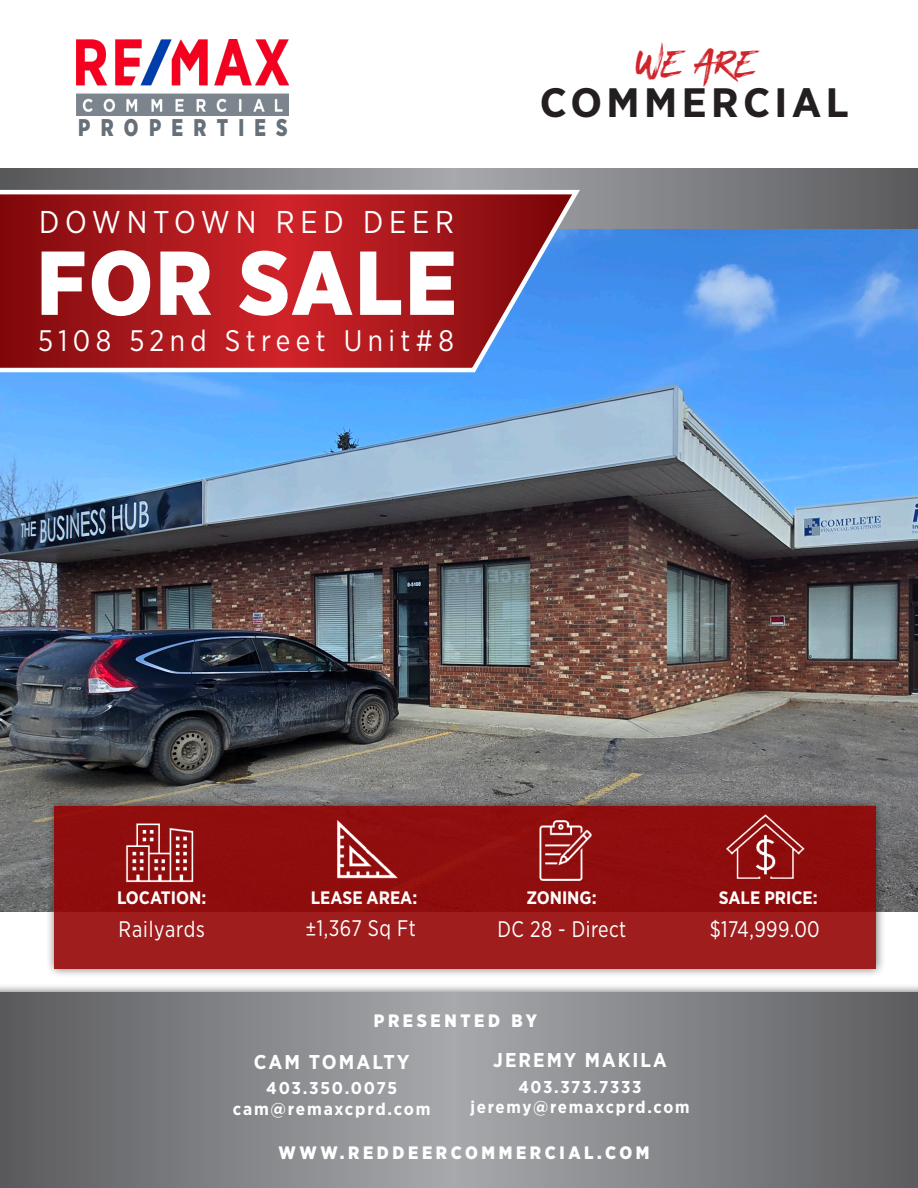
<style>
.page{position:relative;width:918px;height:1188px;background:#fff}
.page>*{position:absolute;margin:0;border:0;box-sizing:border-box;transform-origin:0 0}
.t1{font:900 90.45px "Gotham Narrow";letter-spacing:.03em;color:#fff}
.t2{font:700 40.95px "Gotham Narrow";letter-spacing:.1em;color:#231f20;scale:1.07 1}
.t3{font:40.95px "BLACKHAWK";color:#d1232a;scale:1.07 1}
.t4{font:31.5px "Gotham Narrow";letter-spacing:.19em;color:#fff;scale:.96 1}
.t5{font:29.7px "Gotham Narrow";letter-spacing:.19em;color:#fff;scale:.96 1}
.t6{font:900 24.15px "Gotham Narrow";letter-spacing:.5em;color:#667079;scale:.85 1}
.t7{font:22.5px "Gotham Narrow";letter-spacing:.02em;color:#fff;scale:.91 1}
.t8{font:22.5px "Gotham Narrow";letter-spacing:.04em;color:#fff;scale:.91 1}
.t9{font:700 19.95px "Gotham Narrow";letter-spacing:.1em;color:#fff}
.t10{font:900 18px "Gotham Narrow";letter-spacing:.2em;color:#fff}
.t11{font:700 18px "Gotham Narrow";color:#fff}
.t12{font:700 17.1px "Gotham Narrow";letter-spacing:.1em;color:#fff}
</style>
<div class="page">
<img style="left:0;top:229px;width:918px;height:683px">
<svg style="left:0;top:168px;width:918px;height:61px;background:#7b7c7f"></svg>
<svg style="left:0;top:186px;width:582px;height:189px;background:#a2323f"></svg>
<div style="left:0;top:983px;width:918px;height:205px;background:#231f20;opacity:.75"></div>
<svg style="left:0;top:993px;width:918px;height:194px;background:#818285"></svg>
<img style="left:76px;top:40px;width:213px;height:75px">
<div style="left:45px;top:796px;width:840px;height:182px;background:#231f20;opacity:.75"></div>
<div style="left:55px;top:806px;width:821px;height:162px;background:linear-gradient(to right,#971515,#971515)"></div>
<img style="left:108px;top:818px;width:108px;height:65px">
<img style="left:322px;top:807px;width:88px;height:84px">
<img style="left:722px;top:807px;width:97px;height:81px">
<img style="left:532px;top:820px;width:71px;height:67px">
<p class="t6" style="left:78px;top:112px;width:248px">PROPERTIES</p>
<p class="t4" style="left:39px;top:202px;width:434px">DOWNTOWN RED DEER</p>
<p class="t1" style="left:37px;top:223px;width:421px">FOR SALE</p>
<p class="t5" style="left:38px;top:322px;width:435px">5108 52nd Street Unit#8</p>
<p class="t3" style="left:633px;top:39px;width:116px">WE ARE</p>
<p class="t2" style="left:540px;top:77px;width:290px">COMMERCIAL</p>
<p class="t11" style="left:117px;top:886px;width:91px">LOCATION:</p>
<p class="t11" style="left:311px;top:886px;width:108px">LEASE AREA:</p>
<p class="t11" style="left:526px;top:886px;width:72px">ZONING:</p>
<p class="t11" style="left:719px;top:886px;width:101px">SALE PRICE:</p>
<p class="t8" style="left:119px;top:915px;width:96px">Railyards</p>
<p class="t7" style="left:497px;top:915px;width:143px">DC 28 - Direct</p>
<p class="t7" style="left:710px;top:915px;width:123px">$174,999.00</p>
<p class="t7" style="left:306px;top:914px;width:123px">±1,367 Sq Ft</p>
<p class="t10" style="left:374px;top:1009px;width:165px">PRESENTED BY</p>
<p class="t9" style="left:254px;top:1049px;width:157px">CAM TOMALTY</p>
<p class="t12" style="left:266px;top:1077px;width:132px">403.350.0075</p>
<p class="t12" style="left:233px;top:1098px;width:199px">cam@remaxcprd.com</p>
<p class="t9" style="left:493px;top:1047px;width:175px">JEREMY MAKILA</p>
<p class="t12" style="left:518px;top:1076px;width:125px">403.373.7333</p>
<p class="t12" style="left:470px;top:1096px;width:221px">jeremy@remaxcprd.com</p>
<p class="t10" style="left:279px;top:1141px;width:372px">WWW.REDDEERCOMMERCIAL.COM</p>
</div>
